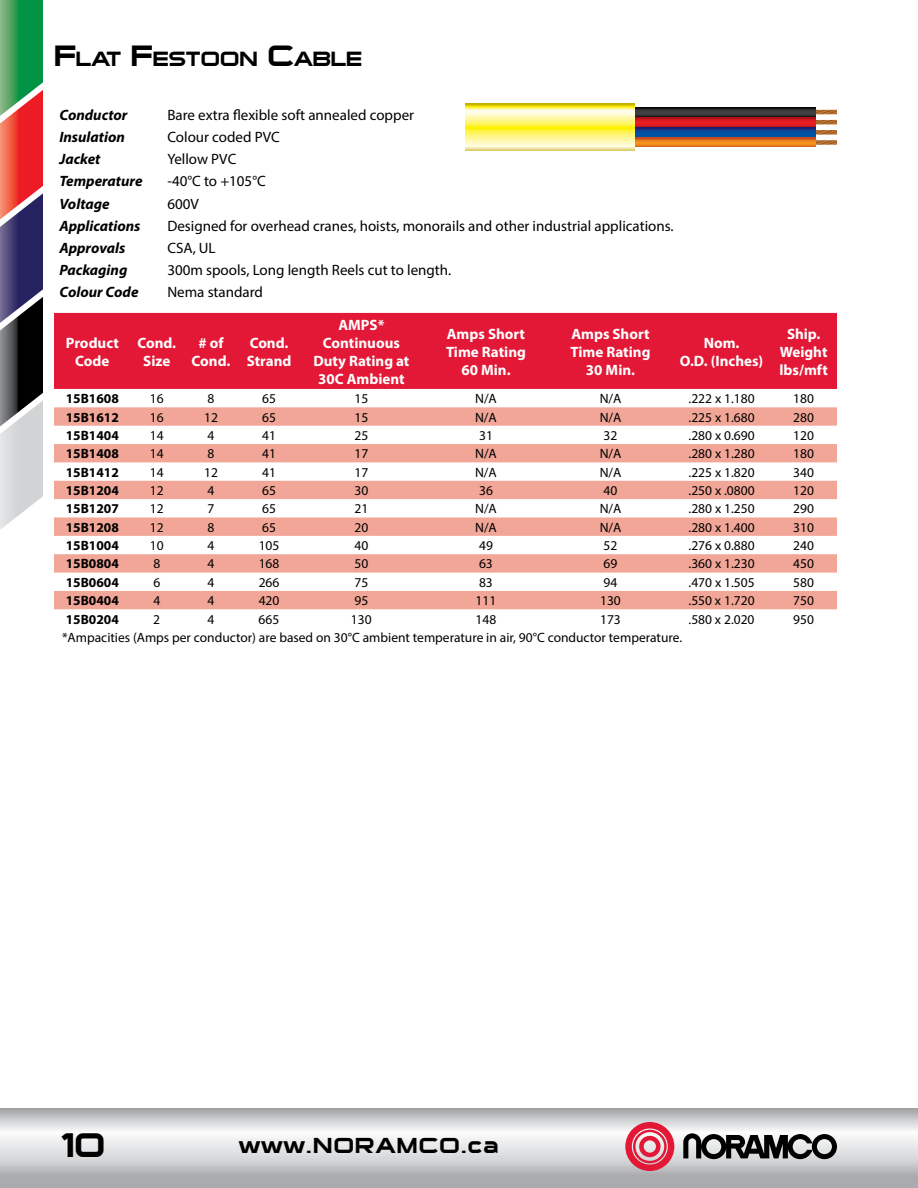
<style>
.page{position:relative;width:918px;height:1188px;background:#fff}
.page>*{position:absolute;margin:0;border:0;box-sizing:border-box;transform-origin:0 0}
.t1{font:33px "Sui Generis";color:#000}
.t2{font:21px "Sui Generis";letter-spacing:.06em;color:#000}
.t3{font:19.95px "Sui Generis";color:#000}
.t4{font:15px "Myriad Pro";color:#000}
.t5{font:700 15px/18px "Myriad Pro";color:#fff;text-align:center}
.t6{font:italic 700 15px "Myriad Pro";color:#000}
.t7{font:13.5px "Myriad Pro";color:#000}
.t8{font:700 13.5px "Myriad Pro";color:#000}
.s1{font-size:28.5px}
</style>
<div class="page">
<svg style="left:0;top:1108px;width:918px;height:80px;background:#cccdcf"></svg>
<svg style="left:0;top:0;width:43px;height:530px;background:#827672"></svg>
<svg style="left:683px;top:1133px;width:154px;height:26px;background:#686969"></svg>
<svg style="left:625px;top:1122px;width:49px;height:49px;background:#e07081"></svg>
<div style="left:54px;top:313px;width:783px;height:76px;background:#e21836"></div>
<svg style="left:54px;top:609px;width:783px;height:1px"></svg>
<svg style="left:54px;top:407px;width:783px;height:202px;fill:#f2a697"></svg>
<svg style="left:815px;top:110px;width:22px;height:4px"></svg>
<svg style="left:634px;top:108px;width:181px;height:9px;background:#323132"></svg>
<svg style="left:815px;top:120px;width:22px;height:4px"></svg>
<svg style="left:634px;top:118px;width:181px;height:9px;background:#d71a20"></svg>
<svg style="left:815px;top:130px;width:22px;height:5px"></svg>
<svg style="left:634px;top:128px;width:181px;height:9px;background:#094798"></svg>
<svg style="left:815px;top:140px;width:22px;height:5px"></svg>
<svg style="left:634px;top:138px;width:181px;height:9px;background:#e57b1f"></svg>
<svg style="left:466px;top:104px;width:168px;height:47px;background:#faf284"></svg>
<h3 class="t3" style="left:54px;top:48px;width:310px"><span class="s1">F</span>LAT <span class="s1">F</span>ESTOON <span class="s1">C</span>ABLE</h3>
<p class="t6" style="left:59px;top:106px;width:70px">Conductor</p>
<p class="t4" style="left:167px;top:106px;width:248px">Bare extra flexible soft annealed copper</p>
<p class="t6" style="left:59px;top:128px;width:67px">Insulation</p>
<p class="t4" style="left:167px;top:128px;width:114px">Colour coded PVC</p>
<p class="t6" style="left:59px;top:150px;width:43px">Jacket</p>
<p class="t4" style="left:167px;top:150px;width:70px">Yellow PVC</p>
<p class="t6" style="left:59px;top:172px;width:85px">Temperature</p>
<p class="t4" style="left:167px;top:172px;width:100px">-40°C to +105°C</p>
<p class="t6" style="left:59px;top:194px;width:52px">Voltage</p>
<p class="t4" style="left:167px;top:194px;width:33px">600V</p>
<p class="t6" style="left:59px;top:216px;width:83px">Applications</p>
<p class="t4" style="left:167px;top:216px;width:508px">Designed for overhead cranes, hoists, monorails and other industrial applications.</p>
<p class="t6" style="left:59px;top:238px;width:67px">Approvals</p>
<p class="t4" style="left:167px;top:238px;width:50px">CSA, UL</p>
<p class="t6" style="left:59px;top:260px;width:70px">Packaging</p>
<p class="t4" style="left:167px;top:260px;width:285px">300m spools, Long length Reels cut to length.</p>
<p class="t6" style="left:59px;top:282px;width:81px">Colour Code</p>
<p class="t4" style="left:167px;top:282px;width:97px">Nema standard</p>
<p class="t5" style="left:66px;top:333px;width:55px">Product<br>Code</p>
<p class="t5" style="left:137px;top:333px;width:40px">Cond.<br>Size</p>
<p class="t5" style="left:192px;top:333px;width:40px"># of<br>Cond.</p>
<p class="t5" style="left:247px;top:333px;width:46px;text-align:left">Cond.<br>Strand</p>
<p class="t5" style="left:313px;top:315px;width:98px">AMPS*<br>Continuous<br>Duty Rating at<br>30C Ambient</p>
<p class="t5" style="left:446px;top:324px;width:81px">Amps Short<br>Time Rating<br>60 Min.</p>
<p class="t5" style="left:571px;top:324px;width:81px">Amps Short<br>Time Rating<br>30 Min.</p>
<p class="t5" style="left:680px;top:333px;width:85px">Nom.<br>O.D. (Inches)</p>
<p class="t5" style="left:780px;top:324px;width:50px">Ship.<br>Weight lbs/mft</p>
<p class="t8" style="left:66px;top:390px;width:55px">15B1608</p>
<p class="t7" style="left:150px;top:390px;width:15px">16</p>
<p class="t7" style="left:208px;top:390px;width:8px">8</p>
<p class="t7" style="left:262px;top:390px;width:15px">65</p>
<p class="t7" style="left:355px;top:390px;width:15px">15</p>
<p class="t7" style="left:475px;top:390px;width:23px">N/A</p>
<p class="t7" style="left:600px;top:390px;width:23px">N/A</p>
<p class="t7" style="left:689px;top:390px;width:68px">.222 x 1.180</p>
<p class="t7" style="left:793px;top:390px;width:22px">180</p>
<p class="t8" style="left:66px;top:408px;width:55px">15B1612</p>
<p class="t7" style="left:150px;top:409px;width:15px">16</p>
<p class="t7" style="left:204px;top:409px;width:15px">12</p>
<p class="t7" style="left:262px;top:409px;width:15px">65</p>
<p class="t7" style="left:355px;top:409px;width:15px">15</p>
<p class="t7" style="left:475px;top:409px;width:23px">N/A</p>
<p class="t7" style="left:600px;top:409px;width:23px">N/A</p>
<p class="t7" style="left:689px;top:409px;width:68px">.225 x 1.680</p>
<p class="t7" style="left:793px;top:409px;width:22px">280</p>
<p class="t8" style="left:66px;top:427px;width:55px">15B1404</p>
<p class="t7" style="left:150px;top:427px;width:15px">14</p>
<p class="t7" style="left:208px;top:427px;width:8px">4</p>
<p class="t7" style="left:262px;top:427px;width:15px">41</p>
<p class="t7" style="left:355px;top:427px;width:15px">25</p>
<p class="t7" style="left:479px;top:427px;width:15px">31</p>
<p class="t7" style="left:604px;top:427px;width:15px">32</p>
<p class="t7" style="left:689px;top:427px;width:68px">.280 x 0.690</p>
<p class="t7" style="left:793px;top:427px;width:22px">120</p>
<p class="t8" style="left:66px;top:445px;width:55px">15B1408</p>
<p class="t7" style="left:150px;top:445px;width:15px">14</p>
<p class="t7" style="left:208px;top:445px;width:8px">8</p>
<p class="t7" style="left:262px;top:445px;width:15px">41</p>
<p class="t7" style="left:355px;top:445px;width:15px">17</p>
<p class="t7" style="left:475px;top:445px;width:23px">N/A</p>
<p class="t7" style="left:600px;top:445px;width:23px">N/A</p>
<p class="t7" style="left:689px;top:445px;width:68px">.280 x 1.280</p>
<p class="t7" style="left:793px;top:445px;width:22px">180</p>
<p class="t8" style="left:66px;top:463px;width:55px">15B1412</p>
<p class="t7" style="left:150px;top:464px;width:15px">14</p>
<p class="t7" style="left:204px;top:464px;width:15px">12</p>
<p class="t7" style="left:262px;top:464px;width:15px">41</p>
<p class="t7" style="left:355px;top:464px;width:15px">17</p>
<p class="t7" style="left:475px;top:464px;width:23px">N/A</p>
<p class="t7" style="left:600px;top:464px;width:23px">N/A</p>
<p class="t7" style="left:689px;top:464px;width:68px">.225 x 1.820</p>
<p class="t7" style="left:793px;top:464px;width:22px">340</p>
<p class="t8" style="left:66px;top:482px;width:55px">15B1204</p>
<p class="t7" style="left:150px;top:482px;width:15px">12</p>
<p class="t7" style="left:208px;top:482px;width:8px">4</p>
<p class="t7" style="left:262px;top:482px;width:15px">65</p>
<p class="t7" style="left:355px;top:482px;width:15px">30</p>
<p class="t7" style="left:479px;top:482px;width:15px">36</p>
<p class="t7" style="left:604px;top:482px;width:15px">40</p>
<p class="t7" style="left:689px;top:482px;width:68px">.250 x .0800</p>
<p class="t7" style="left:793px;top:482px;width:22px">120</p>
<p class="t8" style="left:66px;top:500px;width:55px">15B1207</p>
<p class="t7" style="left:150px;top:501px;width:15px">12</p>
<p class="t7" style="left:208px;top:501px;width:8px">7</p>
<p class="t7" style="left:262px;top:501px;width:15px">65</p>
<p class="t7" style="left:355px;top:501px;width:15px">21</p>
<p class="t7" style="left:475px;top:501px;width:23px">N/A</p>
<p class="t7" style="left:600px;top:501px;width:23px">N/A</p>
<p class="t7" style="left:689px;top:501px;width:68px">.280 x 1.250</p>
<p class="t7" style="left:793px;top:501px;width:22px">290</p>
<p class="t8" style="left:66px;top:518px;width:55px">15B1208</p>
<p class="t7" style="left:150px;top:519px;width:15px">12</p>
<p class="t7" style="left:208px;top:519px;width:8px">8</p>
<p class="t7" style="left:262px;top:519px;width:15px">65</p>
<p class="t7" style="left:355px;top:519px;width:15px">20</p>
<p class="t7" style="left:475px;top:519px;width:23px">N/A</p>
<p class="t7" style="left:600px;top:519px;width:23px">N/A</p>
<p class="t7" style="left:689px;top:519px;width:68px">.280 x 1.400</p>
<p class="t7" style="left:793px;top:519px;width:22px">310</p>
<p class="t8" style="left:66px;top:537px;width:55px">15B1004</p>
<p class="t7" style="left:150px;top:537px;width:15px">10</p>
<p class="t7" style="left:208px;top:537px;width:8px">4</p>
<p class="t7" style="left:259px;top:537px;width:22px">105</p>
<p class="t7" style="left:355px;top:537px;width:15px">40</p>
<p class="t7" style="left:479px;top:537px;width:15px">49</p>
<p class="t7" style="left:604px;top:537px;width:15px">52</p>
<p class="t7" style="left:689px;top:537px;width:68px">.276 x 0.880</p>
<p class="t7" style="left:793px;top:537px;width:22px">240</p>
<p class="t8" style="left:66px;top:555px;width:55px">15B0804</p>
<p class="t7" style="left:153px;top:556px;width:8px">8</p>
<p class="t7" style="left:208px;top:556px;width:8px">4</p>
<p class="t7" style="left:259px;top:556px;width:22px">168</p>
<p class="t7" style="left:354px;top:556px;width:15px">50</p>
<p class="t7" style="left:479px;top:556px;width:15px">63</p>
<p class="t7" style="left:604px;top:556px;width:15px">69</p>
<p class="t7" style="left:689px;top:556px;width:68px">.360 x 1.230</p>
<p class="t7" style="left:793px;top:556px;width:22px">450</p>
<p class="t8" style="left:66px;top:573px;width:55px">15B0604</p>
<p class="t7" style="left:153px;top:574px;width:8px">6</p>
<p class="t7" style="left:208px;top:574px;width:8px">4</p>
<p class="t7" style="left:259px;top:574px;width:22px">266</p>
<p class="t7" style="left:354px;top:574px;width:15px">75</p>
<p class="t7" style="left:479px;top:574px;width:15px">83</p>
<p class="t7" style="left:604px;top:574px;width:15px">94</p>
<p class="t7" style="left:689px;top:574px;width:68px">.470 x 1.505</p>
<p class="t7" style="left:793px;top:574px;width:22px">580</p>
<p class="t8" style="left:66px;top:592px;width:55px">15B0404</p>
<p class="t7" style="left:153px;top:592px;width:8px">4</p>
<p class="t7" style="left:208px;top:592px;width:8px">4</p>
<p class="t7" style="left:259px;top:592px;width:22px">420</p>
<p class="t7" style="left:354px;top:592px;width:15px">95</p>
<p class="t7" style="left:476px;top:592px;width:22px">111</p>
<p class="t7" style="left:600px;top:592px;width:22px">130</p>
<p class="t7" style="left:689px;top:592px;width:68px">.550 x 1.720</p>
<p class="t7" style="left:793px;top:592px;width:22px">750</p>
<p class="t8" style="left:66px;top:610px;width:55px">15B0204</p>
<p class="t7" style="left:153px;top:611px;width:8px">2</p>
<p class="t7" style="left:207px;top:611px;width:8px">4</p>
<p class="t7" style="left:259px;top:611px;width:22px">665</p>
<p class="t7" style="left:351px;top:611px;width:22px">130</p>
<p class="t7" style="left:476px;top:611px;width:22px">148</p>
<p class="t7" style="left:600px;top:611px;width:22px">173</p>
<p class="t7" style="left:689px;top:611px;width:68px">.580 x 2.020</p>
<p class="t7" style="left:793px;top:611px;width:22px">950</p>
<p class="t7" style="left:62px;top:629px;width:622px">*Ampacities (Amps per conductor) are based on 30°C ambient temperature in air, 90°C conductor temperature.</p>
<h1 class="t1" style="left:61px;top:1128px;width:46px">10</h1>
<h2 class="t2" style="left:239px;top:1135px;width:261px">www.NORAMCO.ca</h2>
</div>
